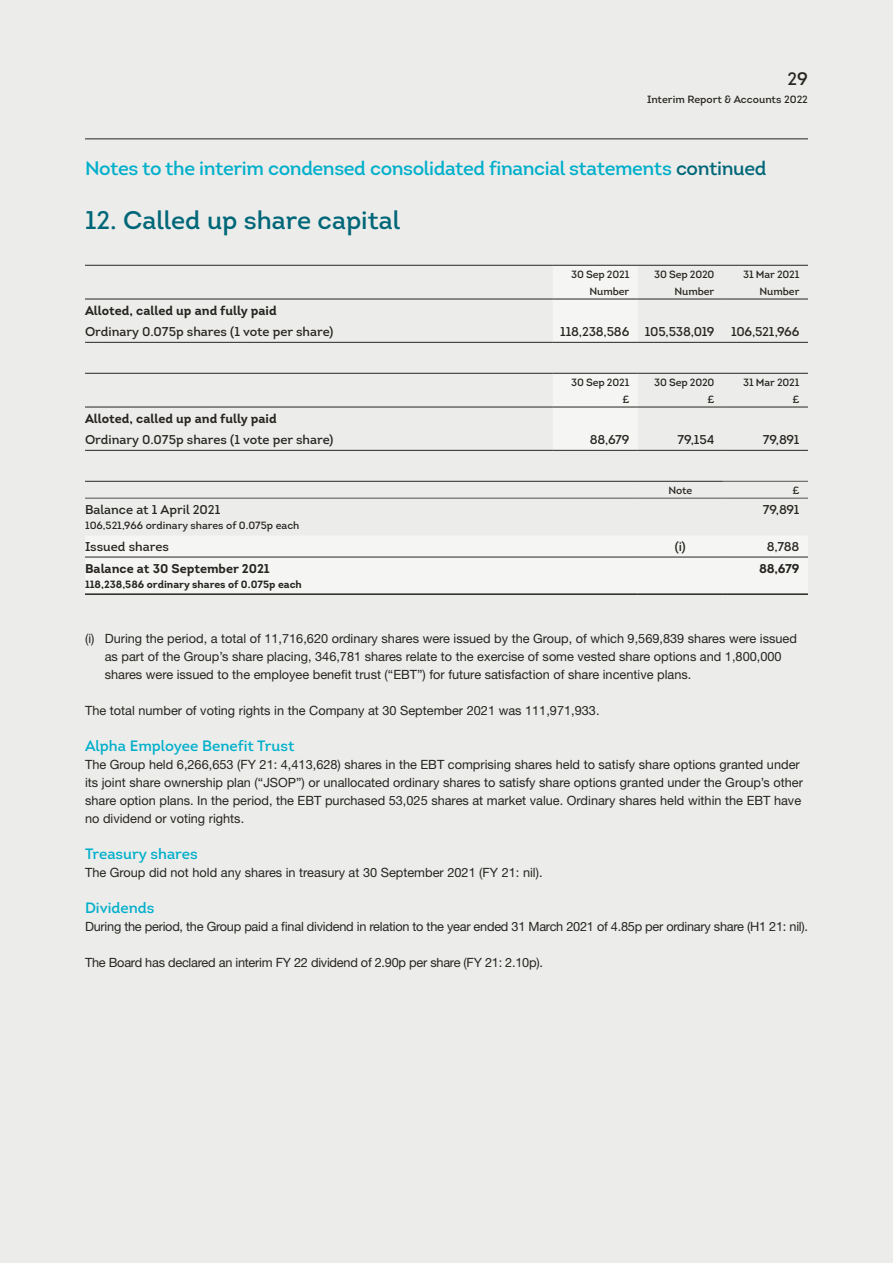
<style>
.page{position:relative;width:893px;height:1263px;background:#ececeb}
.page>*{position:absolute;margin:0;border:0;box-sizing:border-box;transform-origin:0 0}
.t1{font:25.5px "Intro";color:#006778}
.t2{font:19.5px "Intro";letter-spacing:-.02em;color:#00afca}
.t3{font:18px "Intro";color:#272520}
.t4{font:15px "Intro";color:#00afca}
.t5{font:12.75px/18px "Helvetica Neue LT Std";color:#272520}
.t6{font:12.75px "Helvetica Neue LT Std";letter-spacing:-.02em;color:#272520}
.t7{font:12.75px "Intro";color:#272520}
.t8{font:700 12.75px "Intro";color:#272520}
.t9{font:12.75px "Intro";letter-spacing:-.025em;color:#272520}
.t10{font:10.5px "Intro";letter-spacing:-.005em;color:#272520}
.t11{font:700 10.5px "Intro";color:#272520}
.s1{color:#006778}
</style>
<div class="page">
<div style="left:553px;top:406px;width:85px;height:44px;background:#f5f5f4"></div>
<hr style="left:85px;top:373px;width:468px;height:1px;background:#272520">
<hr style="left:638px;top:373px;width:85px;height:1px;background:#272520">
<hr style="left:723px;top:373px;width:85px;height:1px;background:#272520">
<hr style="left:553px;top:373px;width:85px;height:1px;background:#272520">
<hr style="left:553px;top:407px;width:85px;height:1px;background:#272520">
<hr style="left:85px;top:407px;width:468px;height:1px;background:#272520">
<hr style="left:638px;top:407px;width:85px;height:1px;background:#272520">
<hr style="left:723px;top:407px;width:85px;height:1px;background:#272520">
<hr style="left:85px;top:450px;width:468px;height:1px;background:#272520">
<hr style="left:553px;top:450px;width:85px;height:1px;background:#272520">
<hr style="left:638px;top:450px;width:85px;height:1px;background:#272520">
<hr style="left:723px;top:450px;width:85px;height:1px;background:#272520">
<svg style="left:85px;top:497px;width:723px;height:60px"></svg>
<hr style="left:85px;top:481px;width:553px;height:1px;background:#272520">
<hr style="left:638px;top:481px;width:85px;height:1px;background:#272520">
<hr style="left:85px;top:498px;width:553px;height:1px;background:#56514d">
<hr style="left:638px;top:498px;width:85px;height:1px;background:#56514d">
<hr style="left:85px;top:593px;width:553px;height:2px;background:#272520">
<hr style="left:638px;top:593px;width:85px;height:2px;background:#272520">
<hr style="left:85px;top:557px;width:553px;height:1px;background:#272520">
<hr style="left:638px;top:557px;width:85px;height:1px;background:#272520">
<hr style="left:723px;top:593px;width:85px;height:2px;background:#272520">
<hr style="left:723px;top:557px;width:85px;height:1px;background:#272520">
<hr style="left:723px;top:498px;width:85px;height:1px;background:#56514d">
<hr style="left:723px;top:481px;width:85px;height:1px;background:#56514d">
<div style="left:553px;top:298px;width:85px;height:44px;background:#f5f5f4"></div>
<hr style="left:85px;top:265px;width:468px;height:1px;background:#272520">
<hr style="left:638px;top:265px;width:85px;height:1px;background:#272520">
<hr style="left:723px;top:265px;width:85px;height:1px;background:#272520">
<hr style="left:553px;top:265px;width:85px;height:1px;background:#272520">
<hr style="left:553px;top:299px;width:85px;height:1px;background:#272520">
<hr style="left:85px;top:299px;width:468px;height:1px;background:#272520">
<hr style="left:638px;top:299px;width:85px;height:1px;background:#272520">
<hr style="left:723px;top:299px;width:85px;height:1px;background:#272520">
<hr style="left:85px;top:342px;width:468px;height:1px;background:#272520">
<hr style="left:553px;top:342px;width:85px;height:1px;background:#272520">
<hr style="left:638px;top:342px;width:85px;height:1px;background:#272520">
<hr style="left:723px;top:342px;width:85px;height:1px;background:#272520">
<hr style="left:85px;top:139px;width:723px;height:1px;background:#272520">
<h3 class="t3" style="left:787px;top:67px;width:22px">29</h3>
<p class="t10" style="left:647px;top:93px;width:162px">Interim Report &amp; Accounts 2022</p>
<h2 class="t2" style="left:85px;top:156px;width:683px">Notes to the interim condensed consolidated financial statements <span class="s1">continued</span></h2>
<h1 class="t1" style="left:85px;top:204px;width:317px">12. Called up share capital</h1>
<p class="t10" style="left:571px;top:267px;width:60px">30 Sep 2021</p>
<p class="t10" style="left:654px;top:267px;width:62px">30 Sep 2020</p>
<p class="t10" style="left:743px;top:267px;width:58px">31 Mar 2021</p>
<p class="t10" style="left:589px;top:284px;width:41px">Number</p>
<p class="t10" style="left:674px;top:284px;width:41px">Number</p>
<p class="t10" style="left:759px;top:284px;width:41px">Number</p>
<p class="t8" style="left:85px;top:302px;width:193px">Alloted, called up and fully paid</p>
<p class="t7" style="left:85px;top:324px;width:250px">Ordinary 0.075p shares (1 vote per share)</p>
<p class="t7" style="left:560px;top:324px;width:156px">118,238,586 105,538,019</p>
<p class="t9" style="left:731px;top:324px;width:70px">106,521,966</p>
<p class="t10" style="left:571px;top:375px;width:60px">30 Sep 2021</p>
<p class="t10" style="left:654px;top:375px;width:62px">30 Sep 2020</p>
<p class="t10" style="left:743px;top:375px;width:58px">31 Mar 2021</p>
<p class="t10" style="left:622px;top:392px;width:8px">£</p>
<p class="t10" style="left:707px;top:392px;width:8px">£</p>
<p class="t10" style="left:792px;top:392px;width:8px">£</p>
<p class="t8" style="left:85px;top:410px;width:193px">Alloted, called up and fully paid</p>
<p class="t7" style="left:85px;top:432px;width:250px">Ordinary 0.075p shares (1 vote per share)</p>
<p class="t7" style="left:590px;top:432px;width:41px">88,679</p>
<p class="t7" style="left:678px;top:432px;width:38px">79,154</p>
<p class="t7" style="left:763px;top:432px;width:38px">79,891</p>
<p class="t10" style="left:668px;top:483px;width:26px">Note</p>
<p class="t10" style="left:792px;top:483px;width:8px">£</p>
<p class="t7" style="left:85px;top:501px;width:137px">Balance at 1 April 2021</p>
<p class="t7" style="left:763px;top:501px;width:38px">79,891</p>
<p class="t10" style="left:85px;top:519px;width:216px">106,521,966 ordinary shares of 0.075p each</p>
<p class="t7" style="left:85px;top:539px;width:85px">Issued shares</p>
<p class="t7" style="left:675px;top:539px;width:12px">(i)</p>
<p class="t7" style="left:767px;top:539px;width:34px">8,788</p>
<p class="t8" style="left:85px;top:560px;width:186px">Balance at 30 September 2021</p>
<p class="t8" style="left:759px;top:560px;width:42px">88,679</p>
<p class="t11" style="left:85px;top:578px;width:218px">118,238,586 ordinary shares of 0.075p each</p>
<p class="t5" style="left:105px;top:629px;width:694px;text-indent:-20px">(i) During the period, a total of 11,716,620 ordinary shares were issued by the Group, of which 9,569,839 shares were issued as part of the Group’s share placing, 346,781 shares relate to the exercise of some vested share options and 1,800,000 shares were issued to the employee benefit trust (“EBT”) for future satisfaction of share incentive plans.</p>
<p class="t5" style="left:85px;top:701px;width:516px">The total number of voting rights in the Company at 30 September 2021 was 111,971,933.</p>
<p class="t4" style="left:85px;top:736px;width:211px">Alpha Employee Benefit Trust</p>
<p class="t5" style="left:85px;top:755px;width:719px">The Group held 6,266,653 (FY 21: 4,413,628) shares in the EBT comprising shares held to satisfy share options granted under its joint share ownership plan (“JSOP”) or unallocated ordinary shares to satisfy share options granted under the Group’s other share option plans. In the period, the EBT purchased 53,025 shares at market value. Ordinary shares held within the EBT have no dividend or voting rights.</p>
<p class="t4" style="left:85px;top:844px;width:114px">Treasury shares</p>
<p class="t5" style="left:85px;top:863px;width:459px">The Group did not hold any shares in treasury at 30 September 2021 (FY 21: nil).</p>
<p class="t4" style="left:85px;top:898px;width:71px">Dividends</p>
<p class="t6" style="left:85px;top:919px;width:724px">During the period, the Group paid a final dividend in relation to the year ended 31 March 2021 of 4.85p per ordinary share (H1 21: nil).</p>
<p class="t6" style="left:85px;top:955px;width:459px">The Board has declared an interim FY 22 dividend of 2.90p per share (FY 21: 2.10p).</p>
</div>
